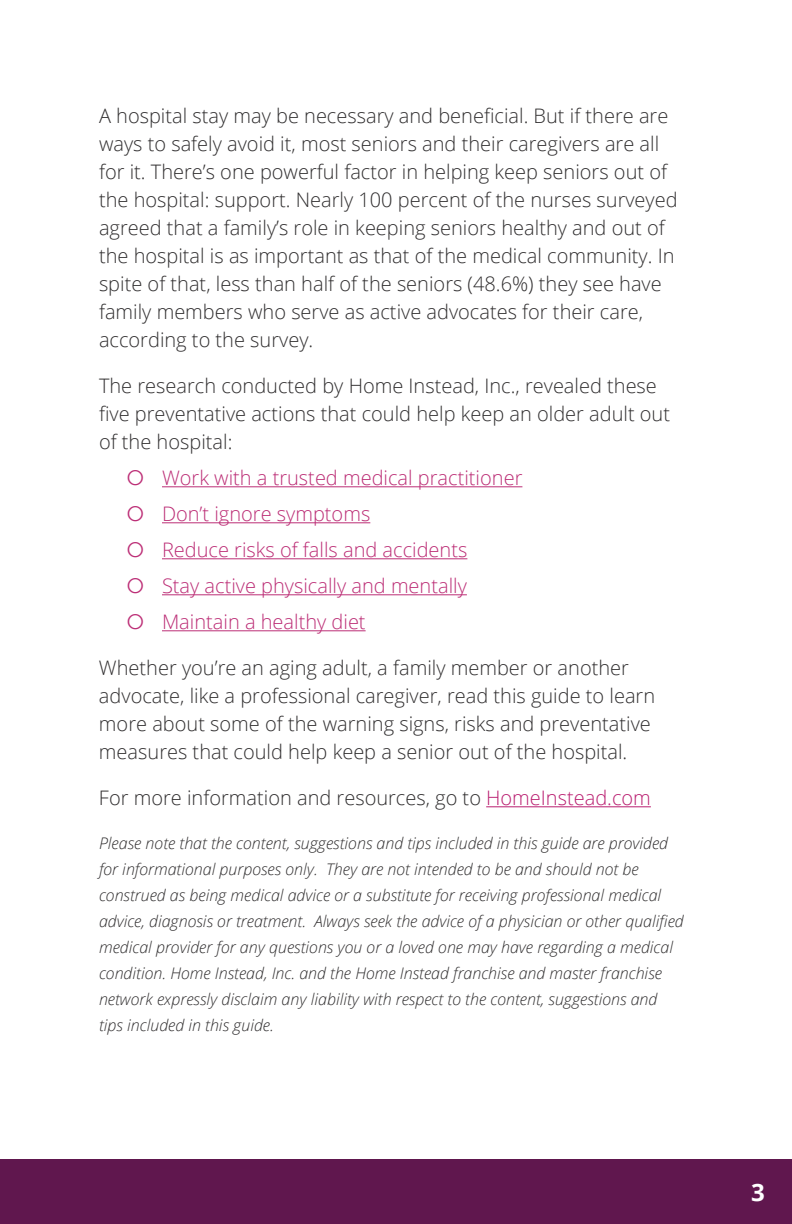
<style>
.page{position:relative;width:792px;height:1224px;background:#fff}
.page>*{position:absolute;margin:0;border:0;box-sizing:border-box;transform-origin:0 0}
.t1{font:700 24px "Open Sans";color:#fff}
.t2{font:300 20px/28px "Open Sans";color:#312f30}
.t3{font:300 20px/36px "Open Sans";color:#bc2e76}
.t4{font:italic 300 16px/26px "Open Sans";color:#312f30}
.s1{color:#ba1f71}
</style>
<div class="page">
<div style="left:0;top:1159px;width:792px;height:65px;background:#60174e"></div>
<hr style="left:162px;top:486px;width:360px;height:1px;background:#bc2e76">
<hr style="left:162px;top:522px;width:208px;height:1px;background:#bc2e76">
<hr style="left:162px;top:558px;width:305px;height:1px;background:#bc2e76">
<hr style="left:162px;top:594px;width:305px;height:1px;background:#bc2e76">
<hr style="left:162px;top:630px;width:204px;height:1px;background:#bc2e76">
<hr style="left:486px;top:806px;width:165px;height:1px;background:#ba1f71">
<p class="t2" style="left:99px;top:102px;width:580px">A hospital stay may be necessary and beneficial. But if there are ways to safely avoid it, most seniors and their caregivers are all for it. There’s one powerful factor in helping keep seniors out of the hospital: support. Nearly 100 percent of the nurses surveyed agreed that a family’s role in keeping seniors healthy and out of the hospital is as important as that of the medical community. In spite of that, less than half of the seniors (48.6%) they see have family members who serve as active advocates for their care, according to the survey.</p>
<p class="t2" style="left:99px;top:372px;width:573px">The research conducted by Home Instead, Inc., revealed these five preventative actions that could help keep an older adult out of the hospital:</p>
<p class="t3" style="left:162px;top:460px;width:362px">Work with a trusted medical practitioner<br>Don’t ignore symptoms<br>Reduce risks of falls and accidents<br>Stay active physically and mentally<br>Maintain a healthy diet</p>
<p class="t2" style="left:99px;top:654px;width:558px">Whether you’re an aging adult, a family member or another advocate, like a professional caregiver, read this guide to learn more about some of the warning signs, risks and preventative measures that could help keep a senior out of the hospital.</p>
<p class="t2" style="left:99px;top:784px;width:553px">For more information and resources, go to <span class="s1">HomeInstead.com</span></p>
<p class="t4" style="left:99px;top:830px;width:586px">Please note that the content, suggestions and tips included in this guide are provided for informational purposes only. They are not intended to be and should not be construed as being medical advice or a substitute for receiving professional medical advice, diagnosis or treatment. Always seek the advice of a physician or other qualified medical provider for any questions you or a loved one may have regarding a medical condition. Home Instead, Inc. and the Home Instead franchise and master franchise network expressly disclaim any liability with respect to the content, suggestions and tips included in this guide.</p>
<p class="t1" style="left:751px;top:1175px;width:15px">3</p>
</div>
